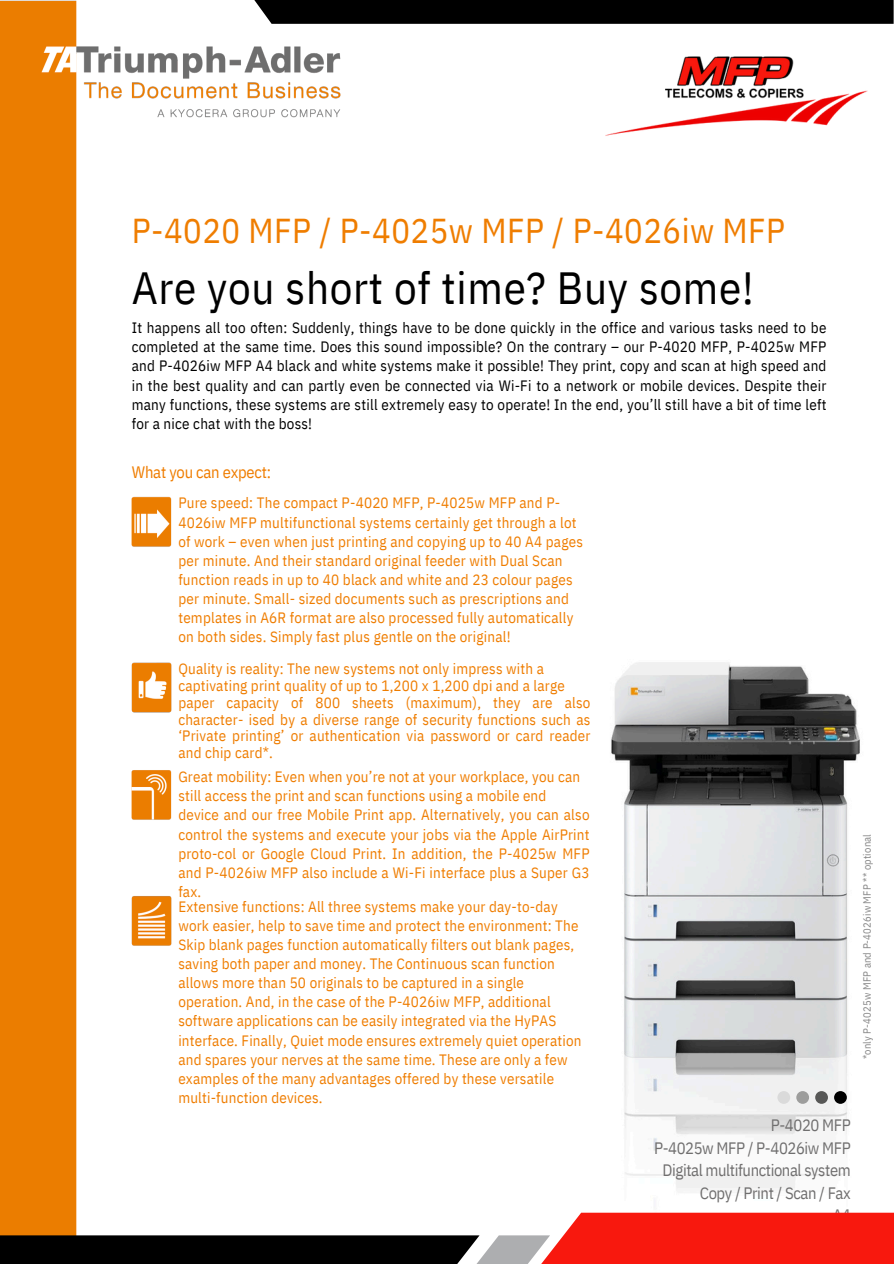
<style>
.page{position:relative;width:894px;height:1264px;background:#fff}
.page>*{position:absolute;margin:0;border:0;box-sizing:border-box;transform-origin:0 0}
.t1{font:45px "IBM Plex Sans Cond";letter-spacing:.015em;color:#000}
.t2{font:34.5px "IBM Plex Sans Cond";letter-spacing:.015em;color:#ef7d00}
.t3{font:16.5px/22.5px "IBM Plex Sans Cond";letter-spacing:-.025em;color:#706f6f;text-align:right}
.t4{font:16.5px "IBM Plex Sans Cond";letter-spacing:-.015em;color:#ef7d00}
.t5{font:15px/19.2px "IBM Plex Sans Cond";letter-spacing:.015em;color:#ef7d00}
.t6{font:15px/19.2px "IBM Plex Sans Cond";letter-spacing:.015em;color:#000;text-align:justify}
.t7{font:10.5px "IBM Plex Sans Cond";letter-spacing:.02em;color:#878787}
</style>
<div class="page">
<img style="left:611px;top:662px;width:249px;height:527px">
<img style="left:0;top:0;width:341px;height:1235px">
<div style="left:833px;top:1091px;width:13px;height:12px;background:#000;border-radius:50%"></div>
<div style="left:815px;top:1091px;width:12px;height:12px;background:#575756;border-radius:50%"></div>
<div style="left:777px;top:1091px;width:13px;height:12px;background:#dadada;border-radius:50%"></div>
<div style="left:796px;top:1091px;width:12px;height:12px;background:#9d9d9c;border-radius:50%"></div>
<div style="left:226px;top:0;width:667px;height:24px;background:#000"></div>
<img style="left:605px;top:56px;width:262px;height:80px">
<div style="left:490px;top:1212px;width:403px;height:51px;background:#f8180e"></div>
<svg style="left:479px;top:1235px;width:71px;height:28px;background:#c4c0c1"></svg>
<div style="left:0;top:1235px;width:479px;height:28px;background:#000"></div>
<p class="t2" style="left:132px;top:208px;width:654px">P-4020 MFP / P-4025w MFP / P-4026iw MFP</p>
<p class="t1" style="left:132px;top:258px;width:623px">Are you short of time? Buy some!</p>
<p class="t6" style="left:132px;top:318px;width:696px">It happens all too often: Suddenly, things have to be done quickly in the office and various tasks need to be completed at the same time. Does this sound impossible? On the contrary – our P-4020 MFP, P-4025w MFP and P-4026iw MFP A4 black and white systems make it possible! They print, copy and scan at high speed and in the best quality and can partly even be connected via Wi-Fi to a network or mobile devices. Despite their many functions, these systems are still extremely easy to operate! In the end, you’ll still have a bit of time left for a nice chat with the boss!</p>
<h1 class="t4" style="left:132px;top:461px;width:141px">What you can expect:</h1>
<h1 class="t5" style="left:178px;top:493px;width:406px">Pure speed: The compact P-4020 MFP, P-4025w MFP and P-4026iw MFP multifunctional systems certainly get through a lot of work – even when just printing and copying up to 40 A4 pages per minute. And their standard original feeder with Dual Scan function reads in up to 40 black and white and 23 colour pages per minute. Small- sized documents such as prescriptions and templates in A6R format are also processed fully automatically on both sides. Simply fast plus gentle on the original!</h1>
<h1 class="t5" style="left:178px;top:660px;width:413px;line-height:16.8px">Quality is reality: The new systems not only impress with a captivating print quality of up to 1,200 x 1,200 dpi and a large paper capacity of 800 sheets (maximum), they are also character- ised by a diverse range of security functions such as ‘Private printing’ or authentication via password or card reader and chip card*.</h1>
<h1 class="t5" style="left:178px;top:767px;width:412px">Great mobility: Even when you’re not at your workplace, you can still access the print and scan functions using a mobile end device and our free Mobile Print app. Alternatively, you can also control the systems and execute your jobs via the Apple AirPrint proto-col or Google Cloud Print. In addition, the P-4025w MFP and P-4026iw MFP also include a Wi-Fi interface plus a Super G3 fax.</h1>
<p class="t5" style="left:178px;top:896px;width:404px">Extensive functions: All three systems make your day-to-day work easier, help to save time and protect the environment: The Skip blank pages function automatically filters out blank pages, saving both paper and money. The Continuous scan function allows more than 50 originals to be captured in a single operation. And, in the case of the P-4026iw MFP, additional software applications can be easily integrated via the HyPAS interface. Finally, Quiet mode ensures extremely quiet operation and spares your nerves at the same time. These are only a few</p>
<h1 class="t5" style="left:178px;top:1068px;width:377px">examples of the many advantages offered by these versatile multi-function devices.</h1>
<p class="t7" style="left:859px;top:1059px;width:227px;rotate:-90deg">*only P-4025w MFP and P-4026iw MFP ** optional</p>
<h1 class="t3" style="left:653px;top:1113px;width:198px">P-4020 MFP<br>P-4025w MFP / P-4026iw MFP<br>Digital multifunctional system<br>Copy / Print / Scan / Fax<br>A4</h1>
</div>
